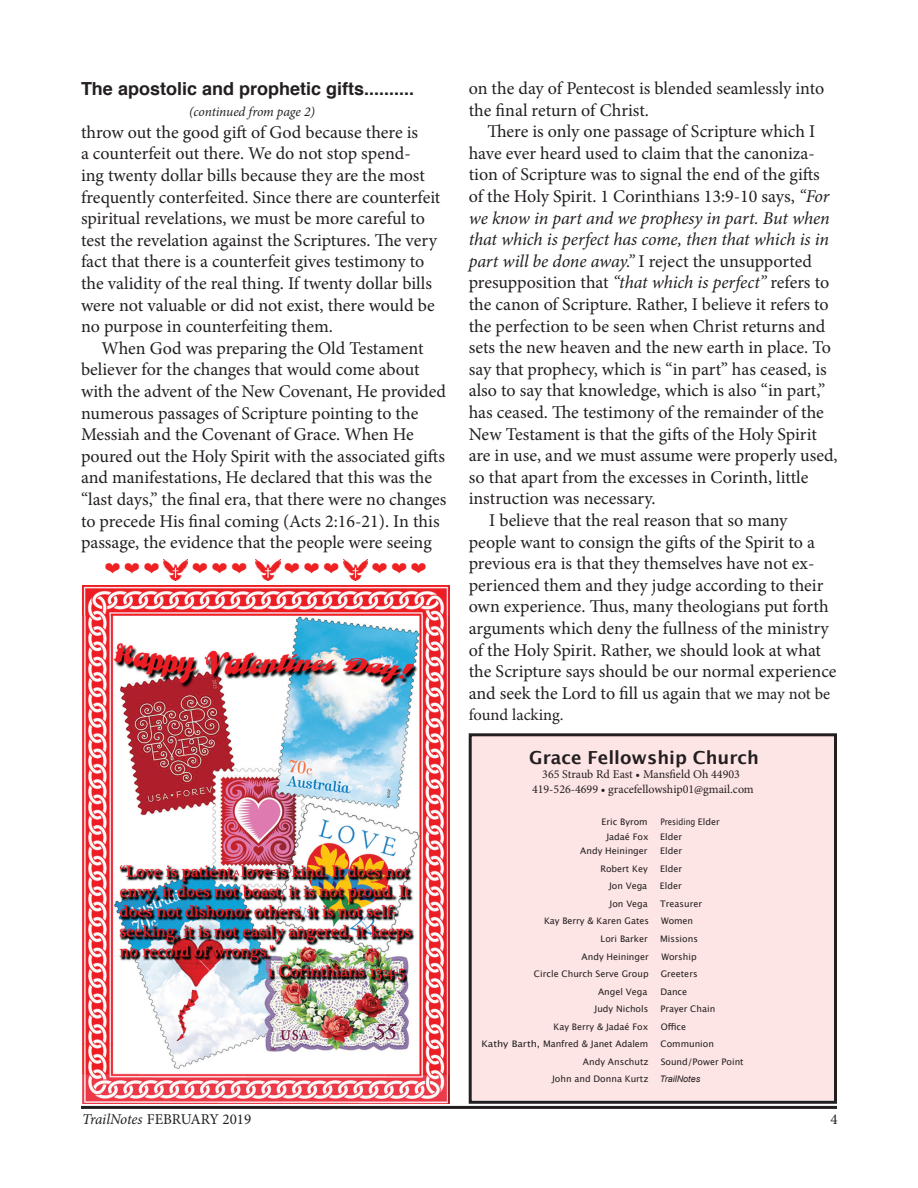
<style>
.page{position:relative;width:918px;height:1188px;background:#fff}
.page>*{position:absolute;margin:0;border:0;box-sizing:border-box;transform-origin:0 0}
.t1{font:18px "Minion Pro";letter-spacing:-.005em;color:#231f20}
.t2{font:italic 18px "Minion Pro";letter-spacing:-.005em;color:#231f20}
.t3{font:700 18px "Helvetica";color:#231f20}
.t4{font:700 18px "Lucida Grande";color:#231f20}
.t5{font:16.5px "Minion Pro";color:#231f20}
.t6{font:16.5px "Zapf Dingbats ITC";color:#ee2123}
.t7{font:15px "Minion Pro";color:#231f20}
.t8{font:italic 13.5px "Minion Pro";letter-spacing:-.01em;color:#231f20}
.t9{font:12px/14.4px "Minion Pro";color:#231f20;text-align:center}
.t10{font:9px "Lucida Grande";color:#231f20}
.t11{font:9px "Lucida Grande";color:#231f20;scale:1.11 1}
.t12{font:9px "Lucida Grande";color:#231f20;scale:.87 1}
.t13{font:italic 9px "Arial";color:#231f20}
.s1{font-style:italic}
.s2{font-size:16.5px}
</style>
<div class="page">
<div style="left:472px;top:737px;width:363px;height:363px;background:#fde4e5"></div>
<hr style="left:81px;top:1106px;width:756px;height:3px;background:#231f20">
<img style="left:82px;top:585px;width:367px;height:519px">
<img style="left:164px;top:560px;width:24px;height:20px">
<img style="left:256px;top:560px;width:24px;height:20px">
<img style="left:343px;top:560px;width:25px;height:20px">
<div style="left:469px;top:733px;width:368px;height:371px;border:3px solid #231f20"></div>
<p class="t3" style="left:81px;top:74px;width:335px">The apostolic and prophetic gifts..........</p>
<p class="t8" style="left:189px;top:103px;width:127px">(continued from page 2)</p>
<p class="t1" style="left:81px;top:120px;width:339px">throw out the good gift of God because there is</p>
<p class="t1" style="left:81px;top:141px;width:331px">a counterfeit out there. We do not stop spend-</p>
<p class="t1" style="left:81px;top:163px;width:345px">ing twenty dollar bills because they are the most</p>
<p class="t1" style="left:81px;top:185px;width:361px">frequently conterfeited. Since there are counterfeit</p>
<p class="t1" style="left:81px;top:206px;width:346px">spiritual revelations, we must be more careful to</p>
<p class="t1" style="left:81px;top:228px;width:357px">test the revelation against the Scriptures. The very</p>
<p class="t1" style="left:81px;top:249px;width:345px">fact that there is a counterfeit gives testimony to</p>
<p class="t1" style="left:81px;top:271px;width:353px">the validity of the real thing. If twenty dollar bills</p>
<p class="t1" style="left:81px;top:293px;width:355px">were not valuable or did not exist, there would be</p>
<p class="t1" style="left:81px;top:314px;width:253px">no purpose in counterfeiting them.</p>
<p class="t1" style="left:101px;top:336px;width:324px">When God was preparing the Old Testament</p>
<p class="t1" style="left:81px;top:357px;width:340px">believer for the changes that would come about</p>
<p class="t1" style="left:81px;top:379px;width:367px">with the advent of the New Covenant, He provided</p>
<p class="t1" style="left:81px;top:401px;width:339px">numerous passages of Scripture pointing to the</p>
<p class="t1" style="left:81px;top:422px;width:334px">Messiah and the Covenant of Grace. When He</p>
<p class="t1" style="left:81px;top:444px;width:365px">poured out the Holy Spirit with the associated gifts</p>
<p class="t1" style="left:81px;top:465px;width:353px">and manifestations, He declared that this was the</p>
<p class="t1" style="left:81px;top:487px;width:367px">“last days,” the final era, that there were no changes</p>
<p class="t1" style="left:81px;top:509px;width:360px">to precede His final coming (Acts 2:16-21). In this</p>
<p class="t1" style="left:81px;top:530px;width:352px">passage, the evidence that the people were seeing</p>
<p class="t6" style="left:105px;top:561px;width:56px">❤ ❤ ❤</p>
<p class="t6" style="left:193px;top:561px;width:56px">❤ ❤ ❤</p>
<p class="t6" style="left:285px;top:561px;width:56px">❤ ❤ ❤</p>
<p class="t6" style="left:372px;top:561px;width:56px">❤ ❤ ❤</p>
<p class="t1" style="left:469px;top:76px;width:357px">on the day of Pentecost is blended seamlessly into</p>
<p class="t1" style="left:469px;top:98px;width:182px">the final return of Christ.</p>
<p class="t1" style="left:487px;top:119px;width:329px">There is only one passage of Scripture which I</p>
<p class="t1" style="left:469px;top:141px;width:348px">have ever heard used to claim that the canoniza-</p>
<p class="t1" style="left:469px;top:163px;width:353px">tion of Scripture was to signal the end of the gifts</p>
<p class="t1" style="left:469px;top:184px;width:362px">of the Holy Spirit. 1 Corinthians 13:9-10 says, <span class="s1">“For</span></p>
<p class="t2" style="left:469px;top:206px;width:363px">we know in part and we prophesy in part. But when</p>
<p class="t2" style="left:469px;top:227px;width:362px">that which is perfect has come, then that which is in</p>
<p class="t1" style="left:469px;top:249px;width:345px"><span class="s1">part will be done away.”</span> I reject the unsupported</p>
<p class="t1" style="left:469px;top:271px;width:362px">presupposition that <span class="s1">“that which is perfect”</span> refers to</p>
<p class="t1" style="left:469px;top:292px;width:362px">the canon of Scripture. Rather, I believe it refers to</p>
<p class="t1" style="left:469px;top:314px;width:358px">the perfection to be seen when Christ returns and</p>
<p class="t1" style="left:469px;top:335px;width:364px">sets the new heaven and the new earth in place. To</p>
<p class="t1" style="left:469px;top:357px;width:360px">say that prophecy, which is “in part” has ceased, is</p>
<p class="t1" style="left:469px;top:379px;width:358px">also to say that knowledge, which is also “in part,”</p>
<p class="t1" style="left:469px;top:400px;width:357px">has ceased. The testimony of the remainder of the</p>
<p class="t1" style="left:469px;top:422px;width:350px">New Testament is that the gifts of the Holy Spirit</p>
<p class="t1" style="left:469px;top:443px;width:370px">are in use, and we must assume were properly used,</p>
<p class="t1" style="left:469px;top:465px;width:341px">so that apart from the excesses in Corinth, little</p>
<p class="t1" style="left:469px;top:487px;width:188px">instruction was necessary.</p>
<p class="t1" style="left:489px;top:508px;width:300px">I believe that the real reason that so many</p>
<p class="t1" style="left:469px;top:530px;width:348px">people want to consign the gifts of the Spirit to a</p>
<p class="t1" style="left:469px;top:551px;width:347px">previous era is that they themselves have not ex-</p>
<p class="t1" style="left:469px;top:573px;width:356px">perienced them and they judge according to their</p>
<p class="t1" style="left:469px;top:595px;width:361px">own experience. Thus, many theologians put forth</p>
<p class="t1" style="left:469px;top:616px;width:362px">arguments which deny the fullness of the ministry</p>
<p class="t1" style="left:469px;top:638px;width:354px">of the Holy Spirit. Rather, we should look at what</p>
<p class="t1" style="left:469px;top:659px;width:369px">the Scripture says should be our normal experience</p>
<p class="t1" style="left:469px;top:681px;width:363px">and seek the Lord to fill us again <span class="s2">that we may not be</span></p>
<p class="t5" style="left:469px;top:704px;width:96px">found lacking.</p>
<p class="t4" style="left:529px;top:743px;width:231px">Grace Fellowship Church</p>
<p class="t9" style="left:532px;top:767px;width:223px">365 Straub Rd East • Mansfield Oh 44903<br>419-526-4699 • gracefellowship01@gmail.com</p>
<p class="t10" style="left:602px;top:817px;width:48px">Eric Byrom</p>
<p class="t12" style="left:660px;top:817px;width:70px">Presiding Elder</p>
<p class="t10" style="left:606px;top:831px;width:44px">Jadaé Fox</p>
<p class="t10" style="left:660px;top:831px;width:23px">Elder</p>
<p class="t10" style="left:580px;top:846px;width:69px">Andy Heininger</p>
<p class="t10" style="left:660px;top:846px;width:23px">Elder</p>
<p class="t10" style="left:600px;top:863px;width:49px">Robert Key</p>
<p class="t10" style="left:660px;top:863px;width:23px">Elder</p>
<p class="t10" style="left:609px;top:881px;width:40px">Jon Vega</p>
<p class="t10" style="left:660px;top:881px;width:23px">Elder</p>
<p class="t10" style="left:610px;top:899px;width:40px">Jon Vega</p>
<p class="t10" style="left:660px;top:899px;width:43px">Treasurer</p>
<p class="t10" style="left:544px;top:916px;width:107px">Kay Berry &amp; Karen Gates</p>
<p class="t10" style="left:661px;top:916px;width:34px">Women</p>
<p class="t10" style="left:601px;top:934px;width:49px">Lori Barker</p>
<p class="t10" style="left:660px;top:934px;width:39px">Missions</p>
<p class="t10" style="left:582px;top:951px;width:69px">Andy Heininger</p>
<p class="t10" style="left:661px;top:951px;width:37px">Worship</p>
<p class="t10" style="left:534px;top:969px;width:116px">Circle Church Serve Group</p>
<p class="t10" style="left:661px;top:969px;width:38px">Greeters</p>
<p class="t10" style="left:598px;top:986px;width:51px">Angel Vega</p>
<p class="t10" style="left:660px;top:986px;width:28px">Dance</p>
<p class="t10" style="left:595px;top:1004px;width:55px">Judy Nichols</p>
<p class="t10" style="left:660px;top:1004px;width:56px">Prayer Chain</p>
<p class="t10" style="left:554px;top:1021px;width:96px">Kay Berry &amp; Jadaé Fox</p>
<p class="t10" style="left:661px;top:1021px;width:27px">Office</p>
<p class="t11" style="left:481px;top:1039px;width:152px">Kathy Barth, Manfred &amp; Janet Adalem</p>
<p class="t10" style="left:661px;top:1039px;width:55px">Communion</p>
<p class="t10" style="left:583px;top:1056px;width:67px">Andy Anschutz</p>
<p class="t10" style="left:661px;top:1056px;width:84px">Sound/Power Point</p>
<p class="t10" style="left:552px;top:1074px;width:98px">John and Donna Kurtz</p>
<p class="t13" style="left:660px;top:1073px;width:42px">TrailNotes</p>
<p class="t7" style="left:82px;top:1110px;width:171px"><span class="s1">TrailNotes</span> FEBRUARY 2019</p>
<p class="t7" style="left:831px;top:1110px;width:9px">4</p>
</div>
